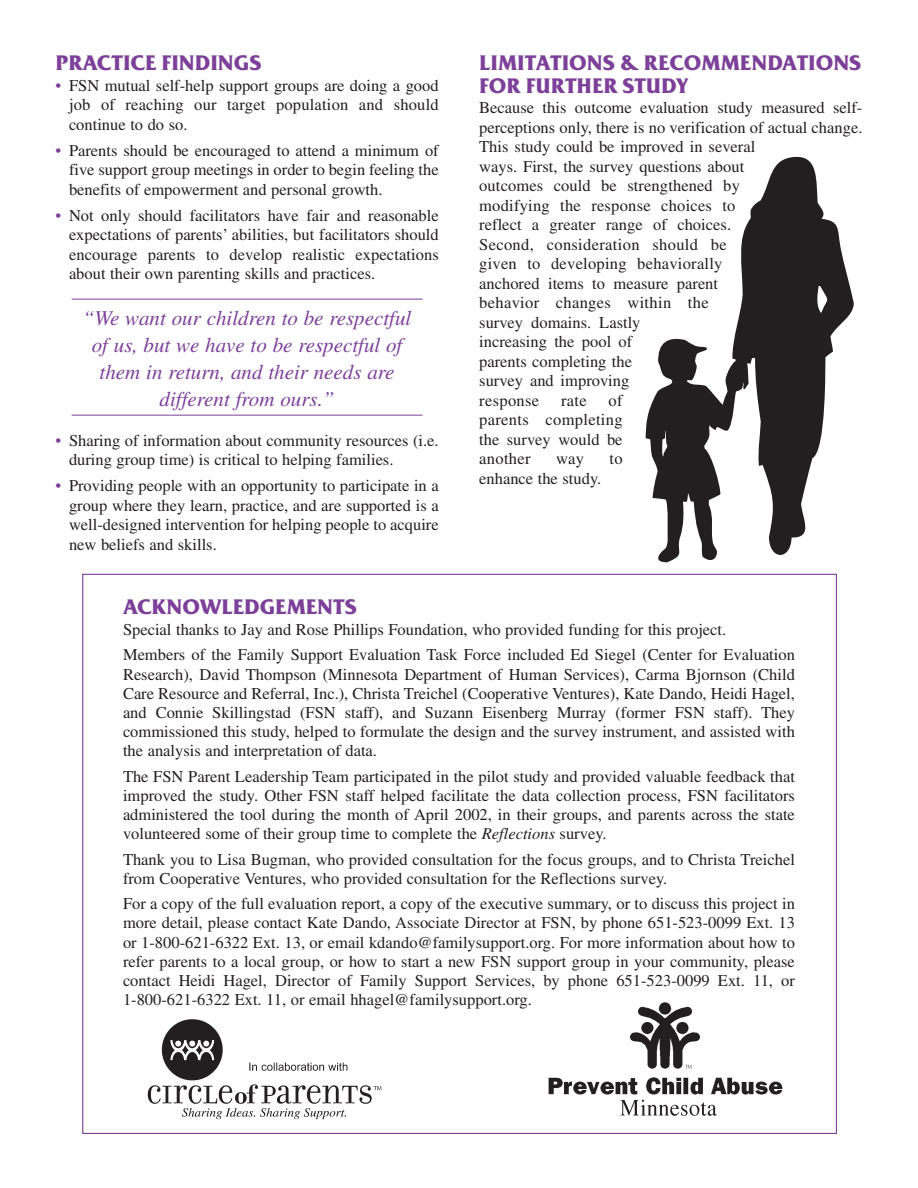
<style>
.page{position:relative;width:918px;height:1188px;background:#fff}
.page>*{position:absolute;margin:0;border:0;box-sizing:border-box;transform-origin:0 0}
.t1{font:italic 21px/27px "Times";color:#7c4099;text-align:center}
.t2{font:700 21px/22.5px "Friz Qua";color:#7c4099}
.t3{font:16.5px/19.5px "Times";color:#231f20;text-align:justify}
.s1{color:#7c4099}
.s2{font-style:italic}
</style>
<div class="page">
<hr style="left:72px;top:299px;width:351px;height:1px;background:#7c4099">
<hr style="left:72px;top:415px;width:351px;height:1px;background:#7c4099">
<img style="left:147px;top:1019px;width:235px;height:101px">
<img style="left:548px;top:1003px;width:235px;height:113px">
<svg style="left:645px;top:156px;width:209px;height:407px"></svg>
<p class="t2" style="left:56px;top:54px;width:207px">PRACTICE FINDINGS</p>
<p class="t3" style="left:69px;top:77px;width:371px;text-indent:-14px"><span class="s1">•</span> FSN mutual self-help support groups are doing a good job of reaching our target population and should continue to do so.</p>
<p class="t3" style="left:69px;top:142px;width:371px;text-indent:-14px"><span class="s1">•</span> Parents should be encouraged to attend a minimum of five support group meetings in order to begin feeling the benefits of empowerment and personal growth.</p>
<p class="t3" style="left:69px;top:207px;width:371px;text-indent:-14px"><span class="s1">•</span> Not only should facilitators have fair and reasonable expectations of parents’ abilities, but facilitators should encourage parents to develop realistic expectations about their own parenting skills and practices.</p>
<p class="t1" style="left:83px;top:306px;width:330px">“We want our children to be respectful of us, but we have to be respectful of them in return, and their needs are different from ours.”</p>
<p class="t3" style="left:69px;top:432px;width:371px;text-indent:-14px"><span class="s1">•</span> Sharing of information about community resources (i.e. during group time) is critical to helping families.</p>
<p class="t3" style="left:69px;top:477px;width:371px;text-indent:-14px"><span class="s1">•</span> Providing people with an opportunity to participate in a group where they learn, practice, and are supported is a well-designed intervention for helping people to acquire new beliefs and skills.</p>
<p class="t2" style="left:479px;top:54px;width:384px">LIMITATIONS &amp; RECOMMENDATIONS<br>FOR FURTHER STUDY</p>
<p class="t3" style="left:479px;top:100px;width:385px;text-align:left">Because this outcome evaluation study measured self&shy;perceptions only, there is no verification of actual change.<br>This study could be improved in several<br>ways. First, the survey questions about<br>outcomes could be strengthened by<br>modifying the response choices to<br>reflect a greater range of choices.<br>Second, consideration should be<br>given to developing behaviorally<br>anchored items to measure parent<br>behavior changes within the<br>survey domains. Lastly<br>increasing the pool of<br>parents completing the<br>survey and improving<br>response</p>
<p class="t3" style="left:479px;top:392px;width:145px;text-indent:129px">of parents completing the survey would be another</p>
<p class="t3" style="left:561px;top:392px;width:27px">rate</p>
<p class="t3" style="left:556px;top:451px;width:30px">way</p>
<p class="t3" style="left:609px;top:451px;width:15px">to</p>
<p class="t3" style="left:479px;top:470px;width:124px">enhance the study.</p>
<p class="t2" style="left:123px;top:598px;width:235px">ACKNOWLEDGEMENTS</p>
<p class="t3" style="left:123px;top:618px;width:673px;line-height:25.7px">Special thanks to Jay and Rose Phillips Foundation, who provided funding for this project.<br>Members of the Family Support Evaluation Task Force included Ed Siegel (Center for Evaluation</p>
<p class="t3" style="left:123px;top:666px;width:674px">Research), David Thompson (Minnesota Department of Human Services), Carma Bjornson (Child Care Resource and Referral, Inc.), Christa Treichel (Cooperative Ventures), Kate Dando, Heidi Hagel, and Connie Skillingstad (FSN staff), and Suzann Eisenberg Murray (former FSN staff). They commissioned this study, helped to formulate the design and the survey instrument, and assisted with the analysis and interpretation of data.</p>
<p class="t3" style="left:123px;top:768px;width:673px">The FSN Parent Leadership Team participated in the pilot study and provided valuable feedback that improved the study. Other FSN staff helped facilitate the data collection process, FSN facilitators administered the tool during the month of April 2002, in their groups, and parents across the state volunteered some of their group time to complete the <span class="s2">Reflections</span> survey.</p>
<p class="t3" style="left:123px;top:851px;width:673px">Thank you to Lisa Bugman, who provided consultation for the focus groups, and to Christa Treichel from Cooperative Ventures, who provided consultation for the Reflections survey.</p>
<p class="t3" style="left:123px;top:896px;width:673px">For a copy of the full evaluation report, a copy of the executive summary, or to discuss this project in more detail, please contact Kate Dando, Associate Director at FSN, by phone 651-523-0099 Ext. 13 or 1-800-621-6322 Ext. 13, or email kdando@familysupport.org. For more information about how to refer parents to a local group, or how to start a new FSN support group in your community, please contact Heidi Hagel, Director of Family Support Services, by phone 651-523-0099 Ext. 11, or 1-800-621-6322 Ext. 11, or email hhagel@familysupport.org.</p>
</div>
